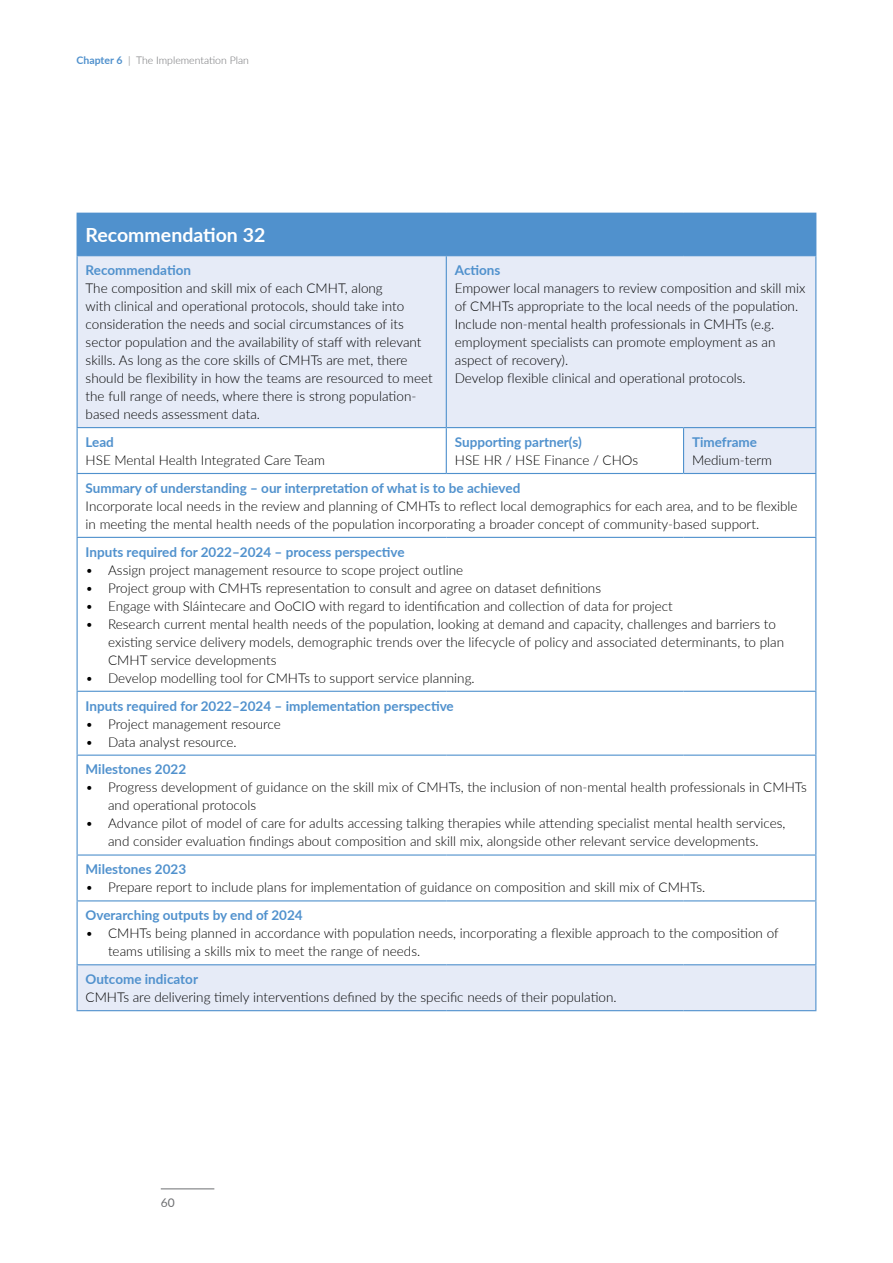
<style>
.page{position:relative;width:893px;height:1263px;background:#fff}
.page>*{position:absolute;margin:0;border:0;box-sizing:border-box;transform-origin:0 0}
.t1{font:700 19.5px "Lato";color:#fff}
.t2{font:300 13.5px/18px "Lato";color:#000}
.t3{font:700 13.5px "Lato";color:#5091cd}
.t4{font:12px "Lato";color:#6d6e71}
.t5{font:300 10.5px "Lato";color:#6d6e71}
.s1{font-weight:700;color:#5091cd}
</style>
<div class="page">
<hr style="left:161px;top:1188px;width:53px;height:1px;background:#6d6e71">
<div style="left:77px;top:213px;width:739px;height:43px;background:#5091cd"></div>
<svg style="left:78px;top:256px;width:737px;height:754px"></svg>
<hr style="left:77px;top:256px;width:1px;height:171px;background:#5091cd">
<hr style="left:446px;top:256px;width:1px;height:171px;background:#5091cd">
<hr style="left:815px;top:256px;width:1px;height:171px;background:#5091cd">
<hr style="left:77px;top:427px;width:369px;height:1px;background:#5091cd">
<hr style="left:77px;top:428px;width:1px;height:45px;background:#5091cd">
<hr style="left:684px;top:427px;width:132px;height:1px;background:#5091cd">
<hr style="left:815px;top:428px;width:1px;height:45px;background:#5091cd">
<hr style="left:77px;top:473px;width:369px;height:1px;background:#5091cd">
<hr style="left:77px;top:474px;width:1px;height:63px;background:#5091cd">
<hr style="left:684px;top:473px;width:132px;height:1px;background:#5091cd">
<hr style="left:815px;top:474px;width:1px;height:63px;background:#5091cd">
<hr style="left:77px;top:537px;width:369px;height:1px;background:#5091cd">
<hr style="left:77px;top:538px;width:1px;height:153px;background:#5091cd">
<hr style="left:446px;top:537px;width:238px;height:1px;background:#5091cd">
<hr style="left:684px;top:537px;width:132px;height:1px;background:#5091cd">
<hr style="left:815px;top:538px;width:1px;height:153px;background:#5091cd">
<hr style="left:77px;top:691px;width:369px;height:1px;background:#5091cd">
<hr style="left:77px;top:692px;width:1px;height:62px;background:#5091cd">
<hr style="left:446px;top:691px;width:238px;height:1px;background:#5091cd">
<hr style="left:684px;top:691px;width:132px;height:1px;background:#5091cd">
<hr style="left:815px;top:692px;width:1px;height:62px;background:#5091cd">
<hr style="left:77px;top:754px;width:369px;height:2px;background:#5091cd">
<hr style="left:77px;top:756px;width:1px;height:98px;background:#5091cd">
<hr style="left:446px;top:754px;width:238px;height:2px;background:#5091cd">
<hr style="left:684px;top:754px;width:132px;height:2px;background:#5091cd">
<hr style="left:815px;top:756px;width:1px;height:98px;background:#5091cd">
<hr style="left:77px;top:854px;width:369px;height:1px;background:#5091cd">
<hr style="left:77px;top:855px;width:1px;height:45px;background:#5091cd">
<hr style="left:446px;top:854px;width:238px;height:1px;background:#5091cd">
<hr style="left:684px;top:854px;width:132px;height:1px;background:#5091cd">
<hr style="left:815px;top:855px;width:1px;height:45px;background:#5091cd">
<hr style="left:77px;top:900px;width:369px;height:1px;background:#5091cd">
<hr style="left:77px;top:901px;width:1px;height:63px;background:#5091cd">
<hr style="left:446px;top:900px;width:238px;height:1px;background:#5091cd">
<hr style="left:684px;top:900px;width:132px;height:1px;background:#5091cd">
<hr style="left:815px;top:901px;width:1px;height:63px;background:#5091cd">
<hr style="left:77px;top:964px;width:369px;height:1px;background:#5091cd">
<hr style="left:77px;top:965px;width:1px;height:45px;background:#5091cd">
<hr style="left:446px;top:964px;width:238px;height:1px;background:#5091cd">
<hr style="left:684px;top:964px;width:132px;height:1px;background:#5091cd">
<hr style="left:815px;top:965px;width:1px;height:45px;background:#5091cd">
<hr style="left:77px;top:1010px;width:369px;height:1px;background:#5091cd">
<hr style="left:446px;top:1010px;width:238px;height:1px;background:#5091cd">
<hr style="left:684px;top:1010px;width:132px;height:1px;background:#5091cd">
<hr style="left:446px;top:427px;width:238px;height:1px;background:#5091cd">
<hr style="left:446px;top:428px;width:1px;height:45px;background:#5091cd">
<hr style="left:683px;top:428px;width:1px;height:45px;background:#5091cd">
<hr style="left:446px;top:473px;width:238px;height:1px;background:#5091cd">
<p class="t5" style="left:77px;top:53px;width:174px"><span class="s1">Chapter 6</span> | The Implementation Plan</p>
<h1 class="t1" style="left:86px;top:221px;width:181px">Recommendation 32</h1>
<p class="t3" style="left:86px;top:260px;width:107px">Recommendation</p>
<p class="t2" style="left:86px;top:279px;width:349px">The composition and skill mix of each CMHT, along<br>with clinical and operational protocols, should take into consideration the needs and social circumstances of its sector population and the availability of staff with relevant skills. As long as the core skills of CMHTs are met, there should be flexibility in how the teams are resourced to meet the full range of needs, where there is strong population&shy;based needs assessment data.</p>
<p class="t3" style="left:86px;top:432px;width:30px">Lead</p>
<p class="t2" style="left:86px;top:451px;width:241px">HSE Mental Health Integrated Care Team</p>
<p class="t3" style="left:455px;top:260px;width:47px">Actions</p>
<p class="t2" style="left:455px;top:279px;width:352px">Empower local managers to review composition and skill mix of CMHTs appropriate to the local needs of the population.<br>Include non-mental health professionals in CMHTs (e.g. employment specialists can promote employment as an aspect of recovery).<br>Develop flexible clinical and operational protocols.</p>
<p class="t3" style="left:455px;top:432px;width:128px">Supporting partner(s)</p>
<p class="t2" style="left:455px;top:451px;width:185px">HSE HR / HSE Finance / CHOs</p>
<p class="t3" style="left:692px;top:432px;width:67px">Timeframe</p>
<p class="t2" style="left:692px;top:451px;width:82px">Medium-term</p>
<p class="t3" style="left:86px;top:478px;width:436px">Summary of understanding – our interpretation of what is to be achieved</p>
<p class="t2" style="left:86px;top:496px;width:713px">Incorporate local needs in the review and planning of CMHTs to reflect local demographics for each area, and to be flexible in meeting the mental health needs of the population incorporating a broader concept of community-based support.</p>
<p class="t3" style="left:86px;top:542px;width:321px">Inputs required for 2022–2024 – process perspective</p>
<p class="t2" style="left:86px;top:560px;width:379px">• Assign project management resource to scope project outline</p>
<p class="t2" style="left:86px;top:578px;width:517px">• Project group with CMHTs representation to consult and agree on dataset definitions</p>
<p class="t2" style="left:86px;top:596px;width:589px">• Engage with Sláintecare and OoCIO with regard to identification and collection of data for project</p>
<p class="t2" style="left:108px;top:614px;width:678px;text-indent:-23px">• Research current mental health needs of the population, looking at demand and capacity, challenges and barriers to existing service delivery models, demographic trends over the lifecycle of policy and associated determinants, to plan<br>CMHT service developments</p>
<p class="t2" style="left:86px;top:668px;width:391px">• Develop modelling tool for CMHTs to support service planning.</p>
<p class="t3" style="left:86px;top:696px;width:370px">Inputs required for 2022–2024 – implementation perspective</p>
<p class="t2" style="left:86px;top:714px;width:197px">• Project management resource</p>
<p class="t2" style="left:86px;top:732px;width:152px">• Data analyst resource.</p>
<p class="t3" style="left:86px;top:760px;width:102px">Milestones 2022</p>
<p class="t2" style="left:108px;top:778px;width:700px;text-indent:-22px">• Progress development of guidance on the skill mix of CMHTs, the inclusion of non-mental health professionals in CMHTs and operational protocols</p>
<p class="t2" style="left:86px;top:814px;width:701px;text-align:center">• Advance pilot of model of care for adults accessing talking therapies while attending specialist mental health services, and consider evaluation findings about composition and skill mix, alongside other relevant service developments.</p>
<p class="t3" style="left:86px;top:859px;width:102px">Milestones 2023</p>
<p class="t2" style="left:86px;top:878px;width:621px">• Prepare report to include plans for implementation of guidance on composition and skill mix of CMHTs.</p>
<p class="t3" style="left:86px;top:905px;width:219px">Overarching outputs by end of 2024</p>
<p class="t2" style="left:108px;top:924px;width:672px;text-indent:-22px">• CMHTs being planned in accordance with population needs, incorporating a flexible approach to the composition of teams utilising a skills mix to meet the range of needs.</p>
<p class="t3" style="left:86px;top:969px;width:114px">Outcome indicator</p>
<p class="t2" style="left:86px;top:988px;width:533px">CMHTs are delivering timely interventions defined by the specific needs of their population.</p>
<p class="t4" style="left:161px;top:1194px;width:15px">60</p>
</div>
